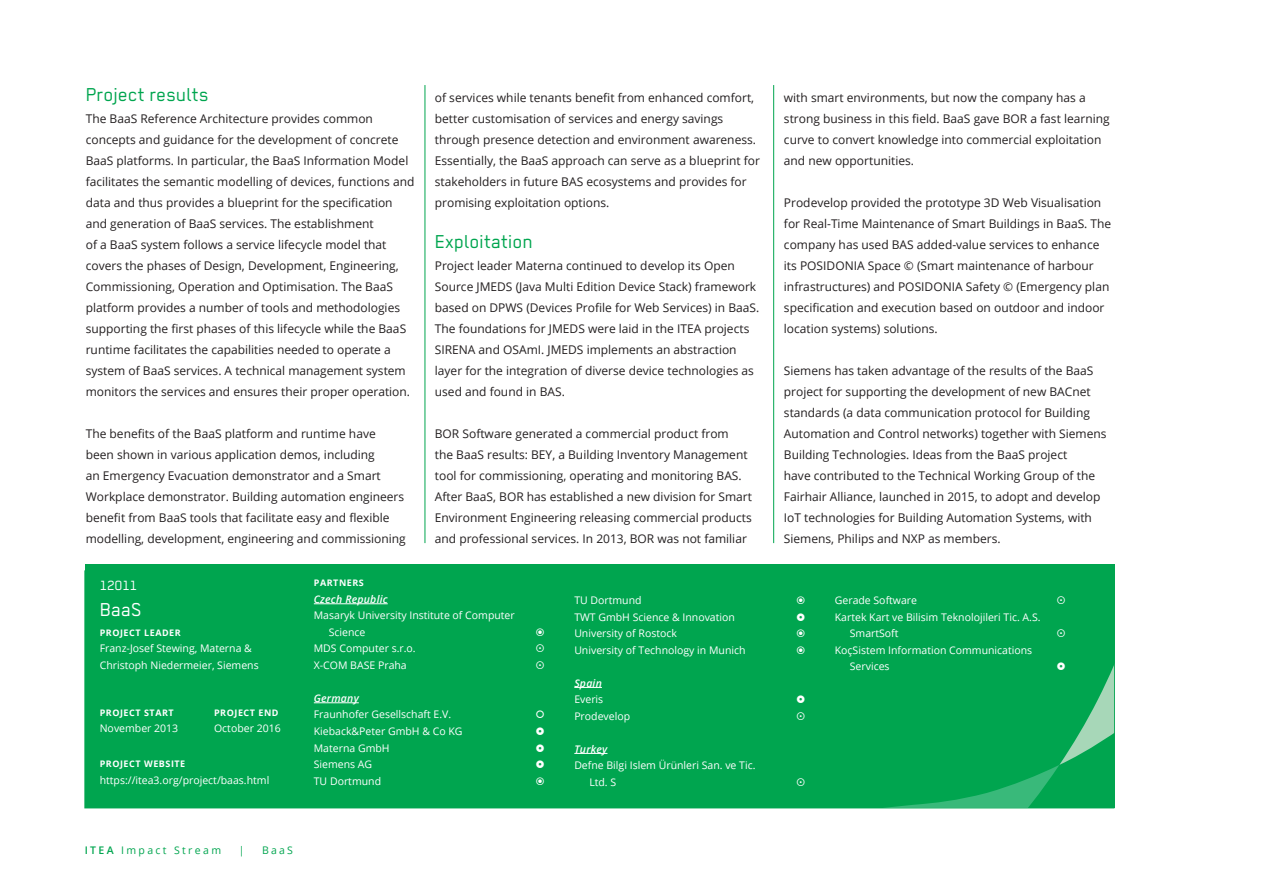
<style>
.page{position:relative;width:1263px;height:893px;background:#fff}
.page>*{position:absolute;margin:0;border:0;box-sizing:border-box;transform-origin:0 0}
.heading-B{font:21px "Regular";letter-spacing:.01em;color:#00a54f}
.project__project_nam{font:21px "Regular";color:#fff}
.project__project_num{font:15px "Regular";letter-spacing:.01em;color:#fff}
.body{font:12px/21px "Open Sans";color:#231f20}
.project__heading-B{font:10.5px/16.5px "Open Sans";color:#fff}
.project__body{font:10.5px/16.5px "Open Sans";color:#fff}
.project__heading-B-2{font:italic 600 10.5px "Open Sans";letter-spacing:.02em;color:#fff}
.body-2{font:10.5px "Open Sans";letter-spacing:.225em;color:#00a54f}
.project__heading-A{font:700 9px "Open Sans";letter-spacing:.06em;color:#fff}
.s1{font-weight:600}
</style>
<div class="page">
<div style="left:85px;top:564px;width:1029px;height:244px;background:#00a54f"></div>
<hr style="left:425px;top:85px;width:1px;height:458px;background:#00a54f">
<hr style="left:773px;top:85px;width:1px;height:458px;background:#00a54f">
<hr style="left:314px;top:603px;width:74px;height:1px;background:#fff">
<hr style="left:314px;top:702px;width:45px;height:1px;background:#fff">
<svg style="left:574px;top:687px;width:28px;height:1px"></svg>
<hr style="left:574px;top:753px;width:33px;height:1px;background:#fff">
<svg style="left:884px;top:665px;width:230px;height:143px"></svg>
<p class="heading-B" style="left:86px;top:83px;width:124px">Project results</p>
<p class="body" style="left:86px;top:108px;width:330px">The BaaS Reference Architecture provides common concepts and guidance for the development of concrete BaaS platforms. In particular, the BaaS Information Model facilitates the semantic modelling of devices, functions and data and thus provides a blueprint for the specification and generation of BaaS services. The establishment<br>of a BaaS system follows a service lifecycle model that covers the phases of Design, Development, Engineering, Commissioning, Operation and Optimisation. The BaaS platform provides a number of tools and methodologies supporting the first phases of this lifecycle while the BaaS runtime facilitates the capabilities needed to operate a system of BaaS services. A technical management system monitors the services and ensures their proper operation.</p>
<p class="body" style="left:86px;top:423px;width:322px">The benefits of the BaaS platform and runtime have been shown in various application demos, including<br>an Emergency Evacuation demonstrator and a Smart Workplace demonstrator. Building automation engineers benefit from BaaS tools that facilitate easy and flexible modelling, development, engineering and commissioning</p>
<p class="body" style="left:435px;top:87px;width:327px">of services while tenants benefit from enhanced comfort, better customisation of services and energy savings through presence detection and environment awareness.<br>Essentially, the BaaS approach can serve as a blueprint for stakeholders in future BAS ecosystems and provides for promising exploitation options.</p>
<p class="heading-B" style="left:435px;top:230px;width:99px">Exploitation</p>
<p class="body" style="left:435px;top:255px;width:326px">Project leader Materna continued to develop its Open Source JMEDS (Java Multi Edition Device Stack) framework based on DPWS (Devices Profile for Web Services) in BaaS.<br>The foundations for JMEDS were laid in the ITEA projects SIRENA and OSAmI. JMEDS implements an abstraction layer for the integration of diverse device technologies as used and found in BAS.</p>
<p class="body" style="left:435px;top:423px;width:319px">BOR Software generated a commercial product from<br>the BaaS results: BEY, a Building Inventory Management tool for commissioning, operating and monitoring BAS.<br>After BaaS, BOR has established a new division for Smart Environment Engineering releasing commercial products and professional services. In 2013, BOR was not familiar</p>
<p class="project__project_num" style="left:100px;top:577px;width:39px">12011</p>
<p class="project__project_nam" style="left:100px;top:597px;width:43px">BaaS</p>
<p class="project__heading-A" style="left:100px;top:626px;width:83px">PROJECT LEADER</p>
<p class="project__body" style="left:100px;top:640px;width:160px">Franz-Josef Stewing, Materna &amp;<br>Christoph Niedermeier, Siemens</p>
<p class="project__heading-A" style="left:100px;top:706px;width:76px">PROJECT START</p>
<p class="project__body" style="left:100px;top:720px;width:80px">November 2013</p>
<p class="project__heading-A" style="left:214px;top:706px;width:66px">PROJECT END</p>
<p class="project__body" style="left:214px;top:720px;width:68px">October 2016</p>
<p class="project__heading-A" style="left:100px;top:758px;width:87px">PROJECT WEBSITE</p>
<p class="project__body" style="left:100px;top:772px;width:171px">https://itea3.org/project/baas.html</p>
<p class="project__heading-A" style="left:314px;top:577px;width:52px">PARTNERS</p>
<p class="project__heading-B-2" style="left:314px;top:592px;width:75px">Czech Republic</p>
<p class="project__heading-B" style="left:329px;top:607px;width:187px;text-indent:-15px">Masaryk University Institute of Computer<br>Science</p>
<p class="project__heading-B" style="left:314px;top:640px;width:103px">MDS Computer s.r.o.</p>
<p class="project__heading-B" style="left:314px;top:657px;width:94px">X-COM BASE Praha</p>
<p class="project__heading-B-2" style="left:314px;top:691px;width:46px">Germany</p>
<p class="project__heading-B" style="left:314px;top:706px;width:139px">Fraunhofer Gesellschaft E.V.</p>
<p class="project__heading-B" style="left:314px;top:723px;width:150px">Kieback&amp;Peter GmbH &amp; Co KG</p>
<p class="project__heading-B" style="left:314px;top:739px;width:77px">Materna GmbH</p>
<p class="project__heading-B" style="left:314px;top:756px;width:60px">Siemens AG</p>
<p class="project__heading-B" style="left:314px;top:772px;width:69px">TU Dortmund</p>
<p class="body-2" style="left:85px;top:843px;width:138px"><span class="s1">ITEA</span> Impact Stream</p>
<p class="body-2" style="left:239px;top:843px;width:7px">|</p>
<p class="body-2" style="left:262px;top:843px;width:32px">BaaS</p>
<p class="project__heading-B" style="left:574px;top:592px;width:69px">TU Dortmund</p>
<p class="project__heading-B" style="left:574px;top:608px;width:162px">TWT GmbH Science &amp; Innovation</p>
<p class="project__heading-B" style="left:574px;top:625px;width:104px">University of Rostock</p>
<p class="project__heading-B" style="left:574px;top:641px;width:173px">University of Technology in Munich</p>
<p class="project__heading-B-2" style="left:574px;top:676px;width:29px">Spain</p>
<p class="project__heading-B" style="left:574px;top:691px;width:30px">Everis</p>
<p class="project__heading-B" style="left:574px;top:707px;width:57px">Prodevelop</p>
<p class="project__heading-B-2" style="left:574px;top:742px;width:35px">Turkey</p>
<p class="project__heading-B" style="left:589px;top:757px;width:168px;text-indent:-15px">Defne Bilgi Islem Ürünleri San. ve Tic.<br>Ltd. S</p>
<p class="body" style="left:784px;top:87px;width:327px">with smart environments, but now the company has a strong business in this field. BaaS gave BOR a fast learning curve to convert knowledge into commercial exploitation and new opportunities.</p>
<p class="body" style="left:784px;top:192px;width:329px">Prodevelop provided the prototype 3D Web Visualisation for Real-Time Maintenance of Smart Buildings in BaaS. The company has used BAS added-value services to enhance its POSIDONIA Space © (Smart maintenance of harbour infrastructures) and POSIDONIA Safety © (Emergency plan specification and execution based on outdoor and indoor location systems) solutions.</p>
<p class="body" style="left:784px;top:360px;width:324px">Siemens has taken advantage of the results of the BaaS project for supporting the development of new BACnet standards (a data communication protocol for Building Automation and Control networks) together with Siemens Building Technologies. Ideas from the BaaS project<br>have contributed to the Technical Working Group of the Fairhair Alliance, launched in 2015, to adopt and develop IoT technologies for Building Automation Systems, with Siemens, Philips and NXP as members.</p>
<p class="project__heading-B" style="left:835px;top:592px;width:84px">Gerade Software</p>
<p class="project__heading-B" style="left:850px;top:608px;width:192px;text-indent:-15px">Kartek Kart ve Bilisim Teknolojileri Tic. A.S.<br>SmartSoft</p>
<p class="project__heading-B" style="left:850px;top:641px;width:184px;text-indent:-15px">KoçSistem Information Communications<br>Services</p>
</div>
